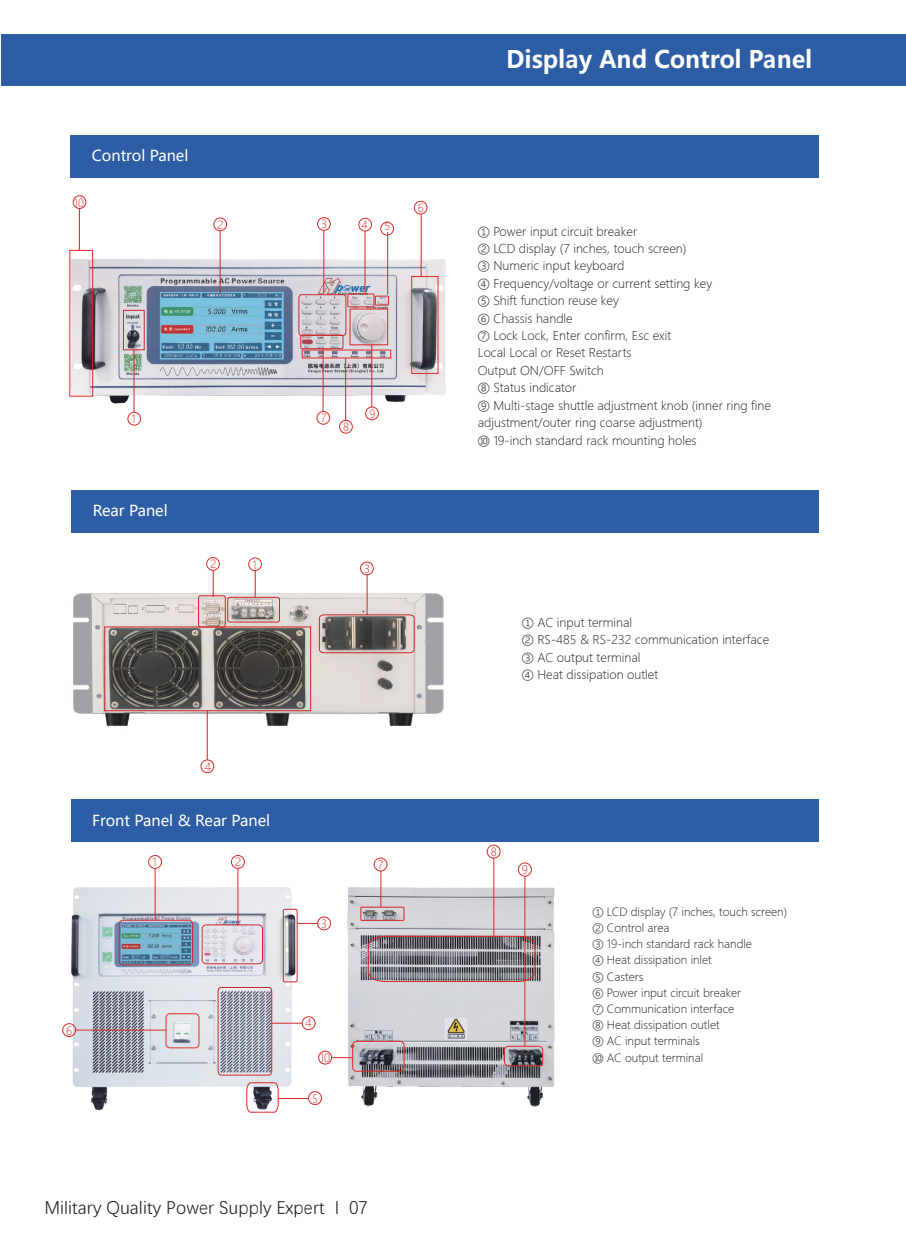
<style>
.page{position:relative;width:906px;height:1238px;background:#fff}
.page>*{position:absolute;margin:0;border:0;box-sizing:border-box;transform-origin:0 0}
.t1{font:700 24px "Microsoft Ya Hei";color:#fff}
.t2{font:18px "Deng Xian";color:#241f1f}
.t3{font:15px "Microsoft Ya Hei";color:#fff}
.t4{font:300 12px/17.4px "Microsoft Ya Hei";color:#262220}
.t5{font:300 11.55px "Microsoft Ya Hei";color:#dd2927;scale:.94 1}
.t6{font:300 11.25px/16.2px "Microsoft Ya Hei";color:#262220}
.t7{font:300 11.25px "Microsoft Ya Hei";color:#dd2927}
.t8{font:300 11.1px "Microsoft Ya Hei";color:#dd2927}
</style>
<div class="page">
<img style="left:345px;top:884px;width:210px;height:223px">
<img style="left:69px;top:884px;width:228px;height:226px">
<img style="left:69px;top:254px;width:377px;height:151px">
<img style="left:73px;top:585px;width:371px;height:153px">
<img style="left:88px;top:589px;width:343px;height:123px">
<div style="left:2px;top:34px;width:904px;height:51px;background:#2c5da5"></div>
<div style="left:71px;top:135px;width:748px;height:43px;background:#2c5da5"></div>
<div style="left:71px;top:490px;width:748px;height:43px;background:#2c5da5"></div>
<div style="left:227px;top:597px;width:53px;height:25px;border:1px solid #cf262a;border-radius:2px"></div>
<svg style="left:319px;top:614px;width:96px;height:39px;background:#7c6f6b"></svg>
<div style="left:104px;top:626px;width:207px;height:85px;border:1px solid #cf262a"></div>
<svg style="left:255px;top:571px;width:1px;height:26px"></svg>
<div style="left:248px;top:557px;width:14px;height:14px;border:1px solid #dd2927;border-radius:50%"></div>
<svg style="left:198px;top:570px;width:28px;height:57px"></svg>
<div style="left:206px;top:557px;width:14px;height:13px;border:1px solid #dd2927;border-radius:50%"></div>
<hr style="left:367px;top:575px;width:1px;height:40px;background:#cf262a">
<div style="left:360px;top:562px;width:13px;height:13px;border:1px solid #dd2927;border-radius:50%"></div>
<hr style="left:207px;top:710px;width:1px;height:50px;background:#cf262a">
<div style="left:201px;top:759px;width:13px;height:13px;border:1px solid #dd2927;border-radius:50%"></div>
<div style="left:71px;top:799px;width:748px;height:43px;background:#2c5da5"></div>
<div style="left:360px;top:906px;width:44px;height:14px;border:1px solid #cf262a"></div>
<hr style="left:380px;top:871px;width:1px;height:35px;background:#dd2927">
<div style="left:374px;top:857px;width:13px;height:14px;border:1px solid #dd2927;border-radius:50%"></div>
<svg style="left:332px;top:1057px;width:20px;height:1px"></svg>
<div style="left:352px;top:1041px;width:52px;height:30px;border:1px solid #dd2927;border-radius:4px"></div>
<div style="left:318px;top:1050px;width:14px;height:14px;border:1px solid #dd2927;border-radius:50%"></div>
<hr style="left:524px;top:876px;width:1px;height:170px;background:#dd2927">
<div style="left:504px;top:1045px;width:39px;height:21px;border:1px solid #dd2927;border-radius:4px"></div>
<div style="left:518px;top:862px;width:13px;height:14px;border:1px solid #dd2927;border-radius:50%"></div>
<hr style="left:155px;top:868px;width:1px;height:52px;background:#dd2927">
<div style="left:119px;top:919px;width:74px;height:46px;border:1px solid #cf262a;border-radius:4px"></div>
<svg style="left:201px;top:924px;width:62px;height:40px;background:#ddd1d8"></svg>
<div style="left:148px;top:855px;width:14px;height:13px;border:1px solid #dd2927;border-radius:50%"></div>
<div style="left:231px;top:855px;width:13px;height:13px;border:1px solid #dd2927;border-radius:50%"></div>
<hr style="left:272px;top:1022px;width:30px;height:1px;background:#dd2927">
<svg style="left:217px;top:986px;width:55px;height:89px;background:#a7a4af"></svg>
<div style="left:302px;top:1016px;width:13px;height:13px;border:1px solid #dd2927;border-radius:50%"></div>
<svg style="left:282px;top:908px;width:35px;height:74px"></svg>
<div style="left:317px;top:916px;width:14px;height:14px;border:1px solid #dd2927;border-radius:50%"></div>
<div style="left:308px;top:1091px;width:14px;height:13px;border:1px solid #dd2927;border-radius:50%"></div>
<hr style="left:75px;top:1029px;width:91px;height:1px;background:#dd2927">
<div style="left:63px;top:1023px;width:13px;height:13px;border:1px solid #dd2927;border-radius:50%"></div>
<div style="left:166px;top:1013px;width:33px;height:35px;border:1px solid #dc3027;border-radius:4px"></div>
<svg style="left:246px;top:1081px;width:33px;height:31px"></svg>
<hr style="left:278px;top:1098px;width:30px;height:1px;background:#dd2927">
<hr style="left:493px;top:858px;width:1px;height:78px;background:#dd2927">
<svg style="left:367px;top:935px;width:169px;height:47px;background:#837a80"></svg>
<div style="left:487px;top:845px;width:13px;height:13px;border:1px solid #dd2927;border-radius:50%"></div>
<hr style="left:237px;top:868px;width:1px;height:57px;background:#dd2927">
<div style="left:128px;top:412px;width:13px;height:13px;border:1px solid #dd2927;border-radius:50%"></div>
<div style="left:123px;top:310px;width:22px;height:40px;border:1px solid #cf262a"></div>
<hr style="left:134px;top:350px;width:1px;height:62px;background:#cf262a">
<hr style="left:220px;top:231px;width:1px;height:62px;background:#cf262a">
<div style="left:214px;top:218px;width:13px;height:13px;border:1px solid #dd2927;border-radius:50%"></div>
<div style="left:317px;top:217px;width:13px;height:13px;border:1px solid #dd2927;border-radius:50%"></div>
<div style="left:347px;top:293px;width:27px;height:14px;border:1px solid #cf262a"></div>
<div style="left:358px;top:218px;width:14px;height:13px;border:1px solid #dd2927;border-radius:50%"></div>
<div style="left:375px;top:296px;width:14px;height:9px;border:1px solid #cf262a"></div>
<hr style="left:387px;top:232px;width:1px;height:62px;background:#cf262a">
<div style="left:380px;top:222px;width:14px;height:13px;border:1px solid #dd2927;border-radius:50%"></div>
<svg style="left:298px;top:294px;width:49px;height:55px;background:#cebac0"></svg>
<div style="left:317px;top:411px;width:13px;height:13px;border:1px solid #dd2927;border-radius:50%"></div>
<hr style="left:323px;top:349px;width:1px;height:62px;background:#cf262a">
<div style="left:339px;top:420px;width:13px;height:13px;border:1px solid #dd2927;border-radius:50%"></div>
<hr style="left:345px;top:358px;width:1px;height:62px;background:#cf262a">
<div style="left:350px;top:308px;width:38px;height:37px;border:1px solid #dd2927"></div>
<div style="left:365px;top:407px;width:13px;height:13px;border:1px solid #dd2927;border-radius:50%"></div>
<hr style="left:371px;top:344px;width:1px;height:63px;background:#cf262a">
<div style="left:411px;top:276px;width:27px;height:98px;border:1px solid #dd2927"></div>
<hr style="left:421px;top:214px;width:1px;height:62px;background:#cf262a">
<div style="left:414px;top:201px;width:13px;height:13px;border:1px solid #dd2927;border-radius:50%"></div>
<div style="left:69px;top:250px;width:24px;height:146px;border:1px solid #dd2927"></div>
<hr style="left:79px;top:208px;width:1px;height:42px;background:#cf262a">
<div style="left:73px;top:195px;width:13px;height:14px;border:1px solid #dd2927;border-radius:50%"></div>
<hr style="left:323px;top:230px;width:1px;height:63px;background:#cf262a">
<hr style="left:365px;top:231px;width:1px;height:62px;background:#cf262a">
<img style="left:122px;top:924px;width:69px;height:39px">
<p class="t3" style="left:92px;top:145px;width:98px">Control Panel</p>
<p class="t8" style="left:74px;top:195px;width:12px">10</p>
<p class="t8" style="left:218px;top:217px;width:7px">2</p>
<p class="t8" style="left:321px;top:217px;width:7px">3</p>
<p class="t8" style="left:362px;top:217px;width:8px">4</p>
<p class="t8" style="left:384px;top:219px;width:7px">5</p>
<p class="t8" style="left:418px;top:201px;width:7px">6</p>
<p class="t8" style="left:132px;top:412px;width:6px">1</p>
<p class="t3" style="left:93px;top:500px;width:76px">Rear Panel</p>
<p class="t8" style="left:321px;top:411px;width:7px">7</p>
<p class="t8" style="left:343px;top:420px;width:7px">8</p>
<p class="t8" style="left:369px;top:406px;width:7px">9</p>
<p class="t8" style="left:210px;top:557px;width:7px">2</p>
<p class="t8" style="left:252px;top:557px;width:6px">1</p>
<p class="t8" style="left:364px;top:561px;width:7px">3</p>
<p class="t8" style="left:205px;top:759px;width:8px">4</p>
<p class="t3" style="left:92px;top:810px;width:179px">Front Panel &amp; Rear Panel</p>
<p class="t7" style="left:152px;top:854px;width:6px">1</p>
<p class="t7" style="left:235px;top:854px;width:8px">2</p>
<p class="t7" style="left:66px;top:1023px;width:8px">6</p>
<p class="t7" style="left:321px;top:916px;width:8px">3</p>
<p class="t7" style="left:305px;top:1015px;width:8px">4</p>
<p class="t7" style="left:320px;top:1050px;width:12px">10</p>
<p class="t7" style="left:312px;top:1090px;width:8px">5</p>
<p class="t7" style="left:378px;top:857px;width:7px">7</p>
<h2 class="t2" style="left:45px;top:1195px;width:325px">Military Quality Power Supply Expert I 07</h2>
<h1 class="t1" style="left:506px;top:42px;width:308px">Display And Control Panel</h1>
<p class="t4" style="left:478px;top:222px;width:295px">① Power input circuit breaker<br>② LCD display (7 inches, touch screen)<br>③ Numeric input keyboard<br>④ Frequency/voltage or current setting key<br>⑤ Shift function reuse key<br>⑥ Chassis handle<br>⑦ Lock Lock, Enter confirm, Esc exit<br>Local Local or Reset Restarts<br>Output ON/OFF Switch<br>⑧ Status indicator<br>⑨ Multi-stage shuttle adjustment knob (inner ring fine adjustment/outer ring coarse adjustment)<br>⑩ 19-inch standard rack mounting holes</p>
<p class="t4" style="left:522px;top:613px;width:249px">① AC input terminal<br>② RS-485 &amp; RS-232 communication interface<br>③ AC output terminal<br>④ Heat dissipation outlet</p>
<p class="t7" style="left:491px;top:844px;width:8px">8</p>
<p class="t5" style="left:522px;top:862px;width:8px">9</p>
<p class="t6" style="left:592px;top:903px;width:196px">① LCD display (7 inches, touch screen)<br>② Control area<br>③ 19-inch standard rack handle<br>④ Heat dissipation inlet<br>⑤ Casters<br>⑥ Power input circuit breaker<br>⑦ Communication interface<br>⑧ Heat dissipation outlet<br>⑨ AC input terminals<br>⑩ AC output terminal</p>
</div>
